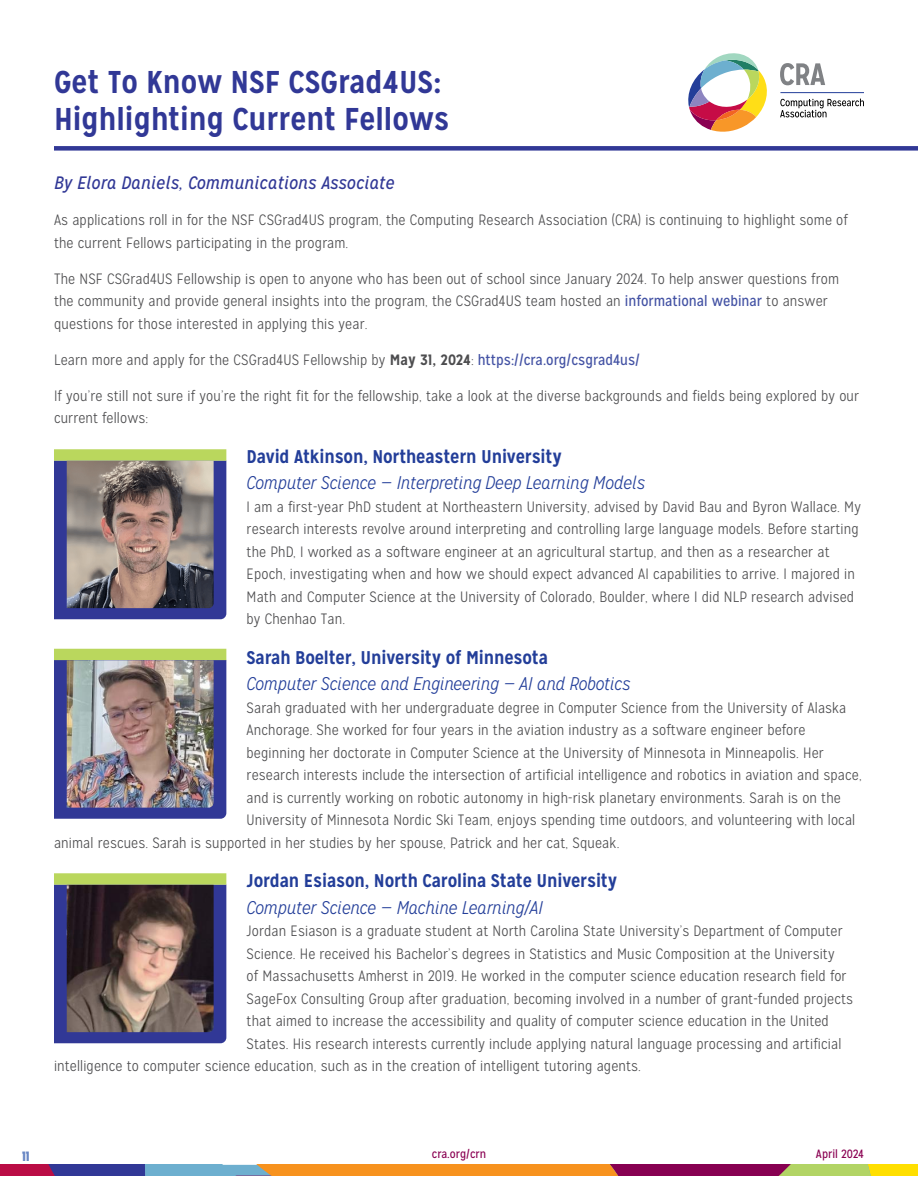
<style>
.page{position:relative;width:918px;height:1188px;background:#fff}
.page>*{position:absolute;margin:0;border:0;box-sizing:border-box;transform-origin:0 0}
.t1{font:700 31.5px/37.5px "Mission Gothic";color:#313896}
.t2{font:italic 300 18.3px "Mission Gothic";letter-spacing:-.01em;color:#233e99}
.t3{font:700 18.3px "Mission Gothic";letter-spacing:-.01em;color:#233e99}
.t4{font:italic 18px "Mission Gothic";letter-spacing:.01em;color:#313896}
.t5{font:300 15px/22.5px "Mission Gothic";letter-spacing:.01em;color:#4d4d4f}
.t6{font:900 13.5px "Mission Gothic";color:#6987c4}
.t7{font:12px "Mission Gothic";color:#8a0052}
.s1{font-weight:400;color:#4352a4}
.s2{font-weight:700}
</style>
<div class="page">
<svg style="left:0;top:1165px;width:918px;height:11px"></svg>
<svg style="left:780px;top:99px;width:84px;height:18px"></svg>
<svg style="left:780px;top:63px;width:45px;height:22px"></svg>
<hr style="left:780px;top:92px;width:84px;height:1px;background:#233e99">
<svg style="left:688px;top:53px;width:79px;height:79px"></svg>
<div style="left:54px;top:146px;width:864px;height:5px;background:#313896"></div>
<div style="left:54px;top:461px;width:172px;height:158px;background:#313896"></div>
<div style="left:54px;top:449px;width:172px;height:12px;background:#bad75d"></div>
<img style="left:67px;top:461px;width:147px;height:147px">
<div style="left:54px;top:660px;width:172px;height:159px;background:#313896"></div>
<div style="left:54px;top:649px;width:172px;height:11px;background:#bad75d"></div>
<img style="left:67px;top:660px;width:147px;height:148px">
<div style="left:54px;top:885px;width:172px;height:158px;background:#313896"></div>
<div style="left:54px;top:873px;width:172px;height:12px;background:#bad75d"></div>
<img style="left:67px;top:885px;width:147px;height:147px">
<h1 class="t1" style="left:54px;top:63px;width:397px">Get To Know NSF CSGrad4US:<br>Highlighting Current Fellows</h1>
<p class="t4" style="left:54px;top:172px;width:342px">By Elora Daniels, Communications Associate</p>
<p class="t5" style="left:54px;top:209px;width:795px">As applications roll in for the NSF CSGrad4US program, the Computing Research Association (CRA) is continuing to highlight some of the current Fellows participating in the program.</p>
<p class="t5" style="left:54px;top:267px;width:787px">The NSF CSGrad4US Fellowship is open to anyone who has been out of school since January 2024. To help answer questions from the community and provide general insights into the program, the CSGrad4US team hosted an <span class="s1">informational webinar</span> to answer questions for those interested in applying this year.</p>
<p class="t5" style="left:54px;top:348px;width:588px">Learn more and apply for the CSGrad4US Fellowship by <span class="s2">May 31, 2024</span>: <span class="s1">https://cra.org/csgrad4us/</span></p>
<p class="t5" style="left:54px;top:384px;width:807px">If you’re still not sure if you’re the right fit for the fellowship, take a look at the diverse backgrounds and fields being explored by our current fellows:</p>
<p class="t3" style="left:247px;top:445px;width:317px">David Atkinson, Northeastern University</p>
<p class="t2" style="left:247px;top:472px;width:400px">Computer Science — Interpreting Deep Learning Models</p>
<p class="t5" style="left:247px;top:495px;width:616px">I am a first-year PhD student at Northeastern University, advised by David Bau and Byron Wallace. My research interests revolve around interpreting and controlling large language models. Before starting the PhD, I worked as a software engineer at an agricultural startup, and then as a researcher at Epoch, investigating when and how we should expect advanced AI capabilities to arrive. I majored in Math and Computer Science at the University of Colorado, Boulder, where I did NLP research advised by Chenhao Tan.</p>
<p class="t3" style="left:247px;top:646px;width:303px">Sarah Boelter, University of Minnesota</p>
<p class="t2" style="left:247px;top:673px;width:385px">Computer Science and Engineering — AI and Robotics</p>
<p class="t5" style="left:247px;top:696px;width:601px">Sarah graduated with her undergraduate degree in Computer Science from the University of Alaska</p>
<p class="t5" style="left:247px;top:719px;width:560px">Anchorage. She worked for four years in the aviation industry as a software engineer before</p>
<p class="t5" style="left:247px;top:741px;width:579px">beginning her doctorate in Computer Science at the University of Minnesota in Minneapolis. Her</p>
<p class="t5" style="left:247px;top:764px;width:617px">research interests include the intersection of artificial intelligence and robotics in aviation and space,</p>
<p class="t5" style="left:247px;top:786px;width:596px">and is currently working on robotic autonomy in high-risk planetary environments. Sarah is on the</p>
<p class="t5" style="left:247px;top:809px;width:610px">University of Minnesota Nordic Ski Team, enjoys spending time outdoors, and volunteering with local</p>
<p class="t5" style="left:54px;top:831px;width:567px">animal rescues. Sarah is supported in her studies by her spouse, Patrick and her cat, Squeak.</p>
<p class="t3" style="left:247px;top:869px;width:372px">Jordan Esiason, North Carolina State University</p>
<p class="t2" style="left:247px;top:897px;width:298px">Computer Science — Machine Learning/AI</p>
<p class="t5" style="left:247px;top:920px;width:598px">Jordan Esiason is a graduate student at North Carolina State University’s Department of Computer</p>
<p class="t5" style="left:247px;top:942px;width:590px">Science. He received his Bachelor’s degrees in Statistics and Music Composition at the University</p>
<p class="t5" style="left:247px;top:965px;width:601px">of Massachusetts Amherst in 2019. He worked in the computer science education research field for</p>
<p class="t5" style="left:247px;top:987px;width:608px">SageFox Consulting Group after graduation, becoming involved in a number of grant-funded projects</p>
<p class="t5" style="left:247px;top:1010px;width:584px">that aimed to increase the accessibility and quality of computer science education in the United</p>
<p class="t5" style="left:247px;top:1032px;width:596px">States. His research interests currently include applying natural language processing and artificial</p>
<p class="t5" style="left:54px;top:1055px;width:588px">intelligence to computer science education, such as in the creation of intelligent tutoring agents.</p>
<p class="t6" style="left:22px;top:1147px;width:9px">11</p>
<p class="t7" style="left:432px;top:1147px;width:56px">cra.org/crn</p>
<p class="t7" style="left:816px;top:1147px;width:50px">April 2024</p>
</div>
